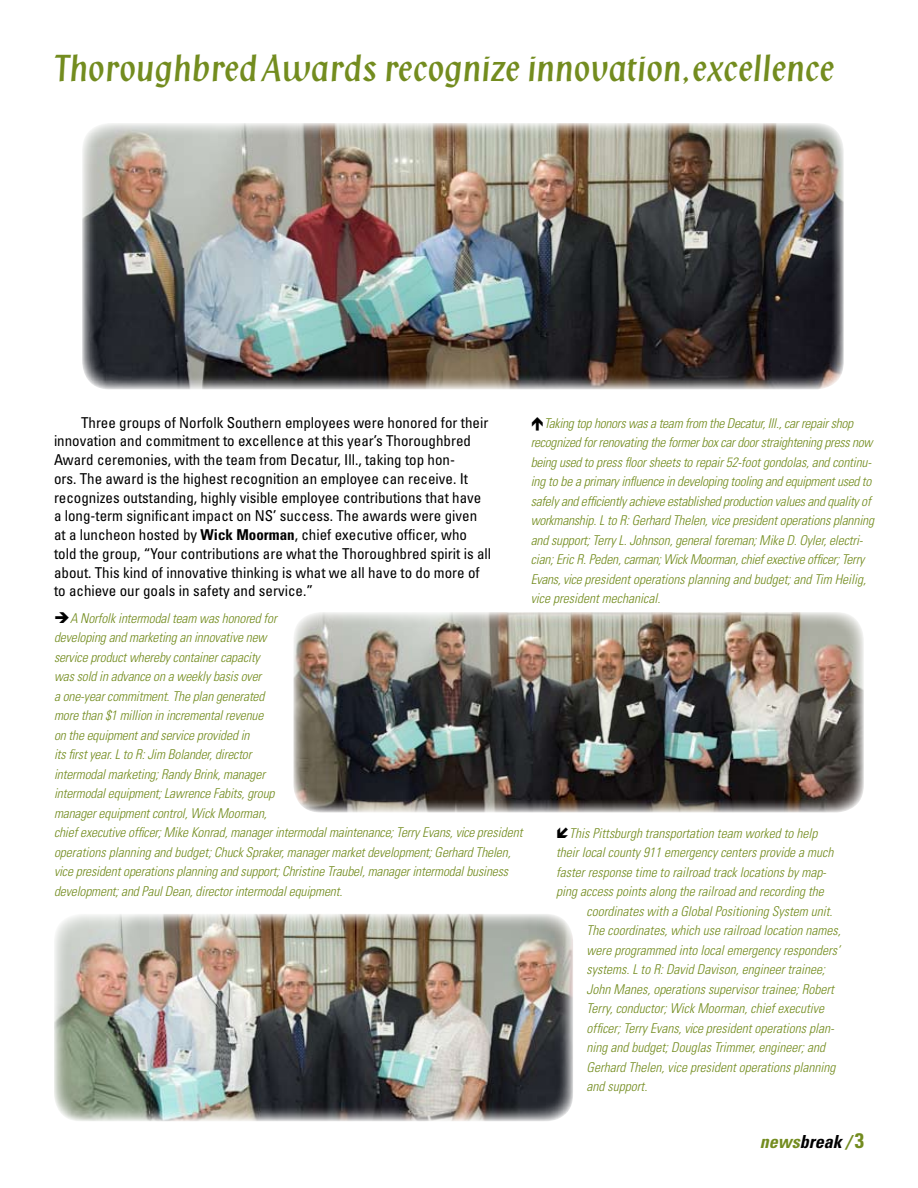
<style>
.page{position:relative;width:918px;height:1188px;background:#fff}
.page>*{position:absolute;margin:0;border:0;box-sizing:border-box;transform-origin:0 0}
.t1{font:36px "Klang MT Std";letter-spacing:-.005em;color:#738c1f}
.t2{font:italic 700 condensed 18px "Univers LT Std";color:#738c1f}
.t3{font:condensed 15px/18.8px "Univers LT Std";color:#000}
.t4{font:italic 300 condensed 13.5px/19.5px "Univers LT Std";letter-spacing:-.01em;color:#738c1f}
.s1{font-weight:700}
.s2{color:#000}
</style>
<div class="page">
<img style="left:54px;top:914px;width:519px;height:208px;border-radius:27px">
<img style="left:82px;top:123px;width:762px;height:266px;border-radius:27px">
<img style="left:293px;top:612px;width:571px;height:201px;border-radius:27px">
<h1 class="t1" style="left:54px;top:48px;width:782px">Thoroughbred Awards recognize innovation,excellence</h1>
<p class="t3" style="left:54px;top:413px;width:439px;text-indent:27px">Three groups of Norfolk Southern employees were honored for their innovation and commitment to excellence at this year’s Thoroughbred Award ceremonies, with the team from Decatur, Ill., taking top hon-<br>ors. The award is the highest recognition an employee can receive. It recognizes outstanding, highly visible employee contributions that have a long-term significant impact on NS’ success. The awards were given at a luncheon hosted by <span class="s1">Wick Moorman</span>, chief executive officer, who told the group, “Your contributions are what the Thoroughbred spirit is all about. This kind of innovative thinking is what we all have to do more of to achieve our goals in safety and service.”</p>
<p class="t4" style="left:54px;top:608px;width:470px"><span class="s2">➔</span>A Norfolk intermodal team was honored for<br>developing and marketing an innovative new<br>service product whereby container capacity<br>was sold in advance on a weekly basis over<br>a one-year commitment. The plan generated<br>more than $1 million in incremental revenue<br>on the equipment and service provided in<br>its first year. L to R: Jim Bolander, director<br>intermodal marketing; Randy Brink, manager<br>intermodal equipment; Lawrence Fabits, group<br>manager equipment control, Wick Moorman,<br>chief executive officer; Mike Konrad, manager intermodal maintenance; Terry Evans, vice president operations planning and budget; Chuck Spraker, manager market development; Gerhard Thelen, vice president operations planning and support; Christine Traubel, manager intermodal business development; and Paul Dean, director intermodal equipment.</p>
<p class="t4" style="left:531px;top:413px;width:345px;text-indent:13px">Taking top honors was a team from the Decatur, Ill., car repair shop recognized for renovating the former box car door straightening press now being used to press floor sheets to repair 52-foot gondolas, and continu&shy;ing to be a primary influence in developing tooling and equipment used to safely and efficiently achieve established production values and quality of workmanship. L to R: Gerhard Thelen, vice president operations planning and support; Terry L. Johnson, general foreman; Mike D. Oyler, electri&shy;cian; Eric R. Peden, carman; Wick Moorman, chief exective officer; Terry Evans, vice president operations planning and budget; and Tim Heilig, vice president mechanical.</p>
<p class="t4" style="left:569px;top:823px;width:250px">This Pittsburgh transportation team worked to help</p>
<p class="t4" style="left:556px;top:843px;width:279px">their local county 911 emergency centers provide a much</p>
<p class="t4" style="left:556px;top:862px;width:272px">faster response time to railroad track locations by map-</p>
<p class="t4" style="left:556px;top:882px;width:269px">ping access points along the railroad and recording the</p>
<p class="t4" style="left:587px;top:901px;width:247px">coordinates with a Global Positioning System unit.</p>
<p class="t4" style="left:587px;top:921px;width:256px">The coordinates, which use railroad location names,</p>
<p class="t4" style="left:587px;top:940px;width:255px">were programmed into local emergency responders’</p>
<p class="t4" style="left:587px;top:960px;width:240px">systems. L to R: David Davison, engineer trainee;</p>
<p class="t4" style="left:587px;top:979px;width:249px">John Manes, operations supervisor trainee; Robert</p>
<p class="t4" style="left:587px;top:999px;width:239px">Terry, conductor; Wick Moorman, chief executive</p>
<p class="t4" style="left:587px;top:1018px;width:249px">officer; Terry Evans, vice president operations plan-</p>
<p class="t4" style="left:587px;top:1038px;width:240px">ning and budget; Douglas Trimmer, engineer; and</p>
<p class="t4" style="left:587px;top:1057px;width:250px">Gerhard Thelen, vice president operations planning</p>
<p class="t4" style="left:587px;top:1077px;width:62px">and support.</p>
<h2 class="t2" style="left:760px;top:1131px;width:92px">news<span class="s2">break</span> /</h2>
</div>
